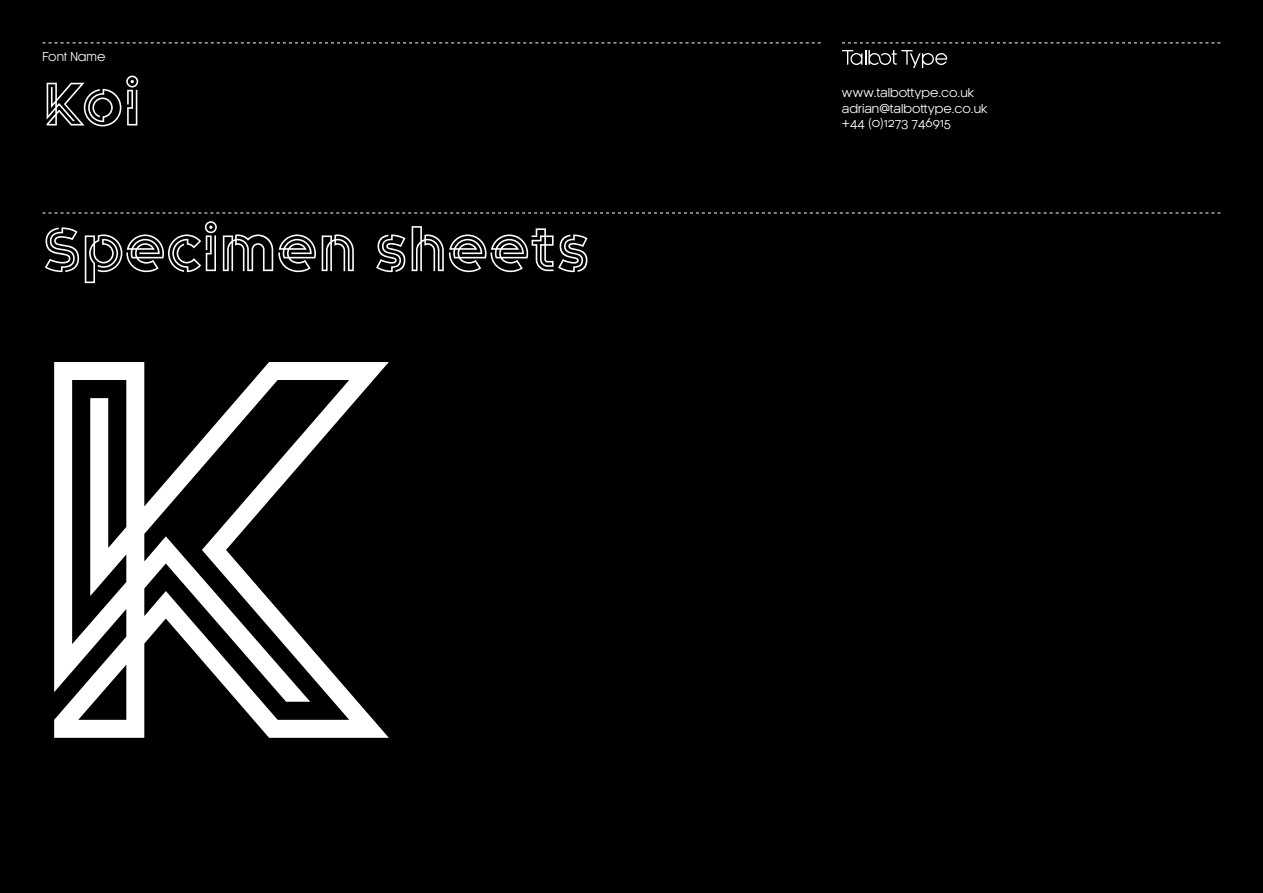
<style>
.page{position:relative;width:1263px;height:893px;background:#000}
.page>*{position:absolute;margin:0;border:0;box-sizing:border-box;transform-origin:0 0}
.t1{font:700 501px "Koi";color:#fff}
.t2{font:500 57px "Koi";color:#fff}
.t3{font:12px/16.2px "Kamerik 205";color:#fff}
.t4{font:12px "Korto";color:#fff}
</style>
<div class="page">
<svg style="left:43px;top:213px;width:1177px;height:1px"></svg>
<svg style="left:43px;top:43px;width:778px;height:1px"></svg>
<svg style="left:842px;top:43px;width:378px;height:1px"></svg>
<svg style="left:842px;top:50px;width:105px;height:18px"></svg>
<p class="t4" style="left:43px;top:49px;width:65px">Font Name</p>
<h2 class="t2" style="left:43px;top:68px;width:100px">Koi</h2>
<h2 class="t2" style="left:43px;top:214px;width:549px">Specimen sheets</h2>
<h1 class="t1" style="left:18px;top:234px;width:380px">K</h1>
<p class="t3" style="left:842px;top:84px;width:147px">www.talbottype.co.uk adrian@talbottype.co.uk</p>
<p class="t3" style="left:842px;top:115px;width:110px">+44 (0)1273 746915</p>
</div>
